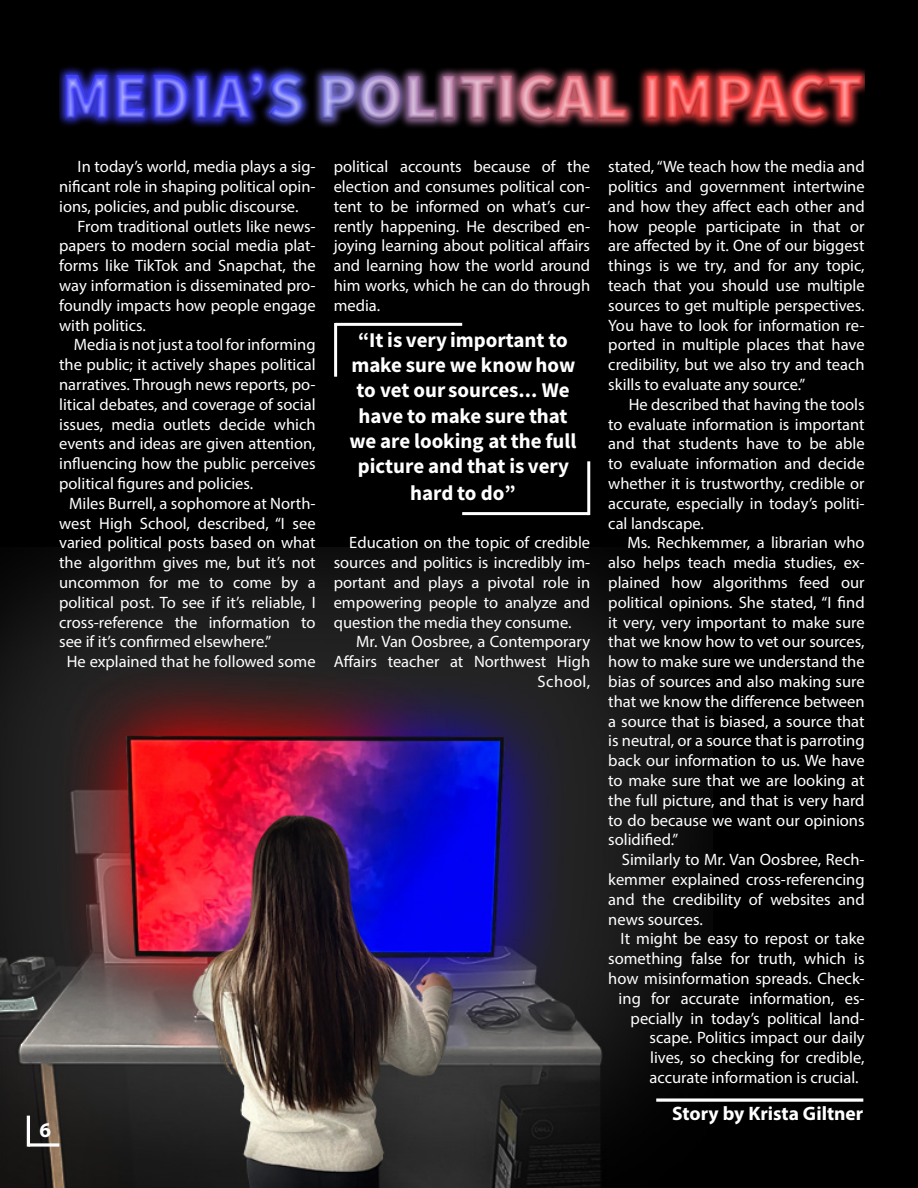
<style>
.page{position:relative;width:918px;height:1188px;background:#000}
.page>*{position:absolute;margin:0;border:0;box-sizing:border-box;transform-origin:0 0}
.t1{font:21px/25.5px "Source Sans Variable";color:#fff;text-align:center}
.t2{font:700 21px "Myriad Pro";color:#fff}
.t3{font:700 19.5px "Myriad Pro";color:#fff}
.t4{font:16.5px/19.8px "Myriad Pro";color:#fff;text-align:justify}
</style>
<div class="page">
<img style="left:0;top:547px;width:713px;height:641px">
<hr style="left:334px;top:323px;width:3px;height:54px;background:#fff">
<hr style="left:587px;top:461px;width:3px;height:54px;background:#fff">
<hr style="left:335px;top:323px;width:127px;height:3px;background:#fff">
<hr style="left:462px;top:512px;width:127px;height:3px;background:#fff">
<img style="left:59px;top:39px;width:806px;height:121px">
<svg style="left:656px;top:1098px;width:207px;height:4px"></svg>
<svg style="left:30px;top:1143px;width:29px;height:4px"></svg>
<hr style="left:27px;top:1116px;width:3px;height:31px;background:#fff">
<p class="t4" style="left:59px;top:157px;width:258px;text-indent:18px">In today’s world, media plays a sig&shy;nificant role in shaping political opin&shy;ions, policies, and public discourse.</p>
<p class="t4" style="left:59px;top:216px;width:258px;text-indent:18px">From traditional outlets like news&shy;papers to modern social media plat&shy;forms like TikTok and Snapchat, the way information is disseminated pro&shy;foundly impacts how people engage with politics.</p>
<p class="t4" style="left:59px;top:335px;width:258px;text-indent:15px">Media is not just a tool for informing the public; it actively shapes political narratives. Through news reports, po&shy;litical debates, and coverage of social issues, media outlets decide which events and ideas are given attention, influencing how the public perceives political figures and policies.</p>
<p class="t4" style="left:59px;top:493px;width:258px;text-indent:10px">Miles Burrell, a sophomore at North&shy;west High School, described, “I see varied political posts based on what the algorithm gives me, but it’s not uncommon for me to come by a political post. To see if it’s reliable, I cross-reference the information to see if it’s confirmed elsewhere.”</p>
<p class="t4" style="left:67px;top:652px;width:250px">He explained that he followed some</p>
<p class="t4" style="left:334px;top:157px;width:258px">political accounts because of the election and consumes political con&shy;tent to be informed on what’s cur&shy;rently happening. He described en&shy;joying learning about political affairs and learning how the world around him works, which he can do through media.</p>
<p class="t1" style="left:349px;top:327px;width:229px">“It is very important to make sure we know how to vet our sources... We have to make sure that we are looking at the full picture and that is very hard to do”</p>
<p class="t4" style="left:334px;top:533px;width:258px;text-indent:16px">Education on the topic of credible sources and politics is incredibly im&shy;portant and plays a pivotal role in empowering people to analyze and question the media they consume.</p>
<p class="t4" style="left:334px;top:632px;width:258px;text-align:right">Mr. Van Oosbree, a Contemporary<br>Affairs teacher at Northwest High<br>School,</p>
<p class="t2" style="left:40px;top:1116px;width:13px">6</p>
<p class="t4" style="left:608px;top:157px;width:258px">stated, “We teach how the media and politics and government intertwine and how they affect each other and how people participate in that or are affected by it. One of our biggest things is we try, and for any topic, teach that you should use multiple sources to get multiple perspectives.<br>You have to look for information re&shy;ported in multiple places that have credibility, but we also try and teach skills to evaluate any source.”</p>
<p class="t4" style="left:608px;top:394px;width:258px;text-indent:21px">He described that having the tools to evaluate information is important and that students have to be able to evaluate information and decide whether it is trustworthy, credible or accurate, especially in today’s politi&shy;cal landscape.</p>
<p class="t4" style="left:608px;top:533px;width:258px;text-indent:19px">Ms. Rechkemmer, a librarian who also helps teach media studies, ex&shy;plained how algorithms feed our political opinions. She stated, “I find it very, very important to make sure that we know how to vet our sources, how to make sure we understand the bias of sources and also making sure that we know the difference between a source that is biased, a source that is neutral, or a source that is parroting back our information to us. We have to make sure that we are looking at the full picture, and that is very hard to do because we want our opinions solidified.”</p>
<p class="t4" style="left:608px;top:850px;width:258px;text-indent:14px">Similarly to Mr. Van Oosbree, Rech&shy;kemmer explained cross-referencing and the credibility of websites and news sources.</p>
<p class="t4" style="left:620px;top:929px;width:246px">It might be easy to repost or take</p>
<p class="t4" style="left:608px;top:949px;width:258px">something false for truth, which is</p>
<p class="t4" style="left:608px;top:968px;width:258px">how misinformation spreads. Check-</p>
<p class="t4" style="left:619px;top:988px;width:248px">ing for accurate information, es-</p>
<p class="t4" style="left:631px;top:1008px;width:236px">pecially in today’s political land-</p>
<p class="t4" style="left:650px;top:1028px;width:217px">scape. Politics impact our daily</p>
<p class="t4" style="left:650px;top:1048px;width:216px">lives, so checking for credible,</p>
<p class="t4" style="left:650px;top:1067px;width:211px">accurate information is crucial.</p>
<p class="t3" style="left:672px;top:1101px;width:193px">Story by Krista Giltner</p>
</div>
